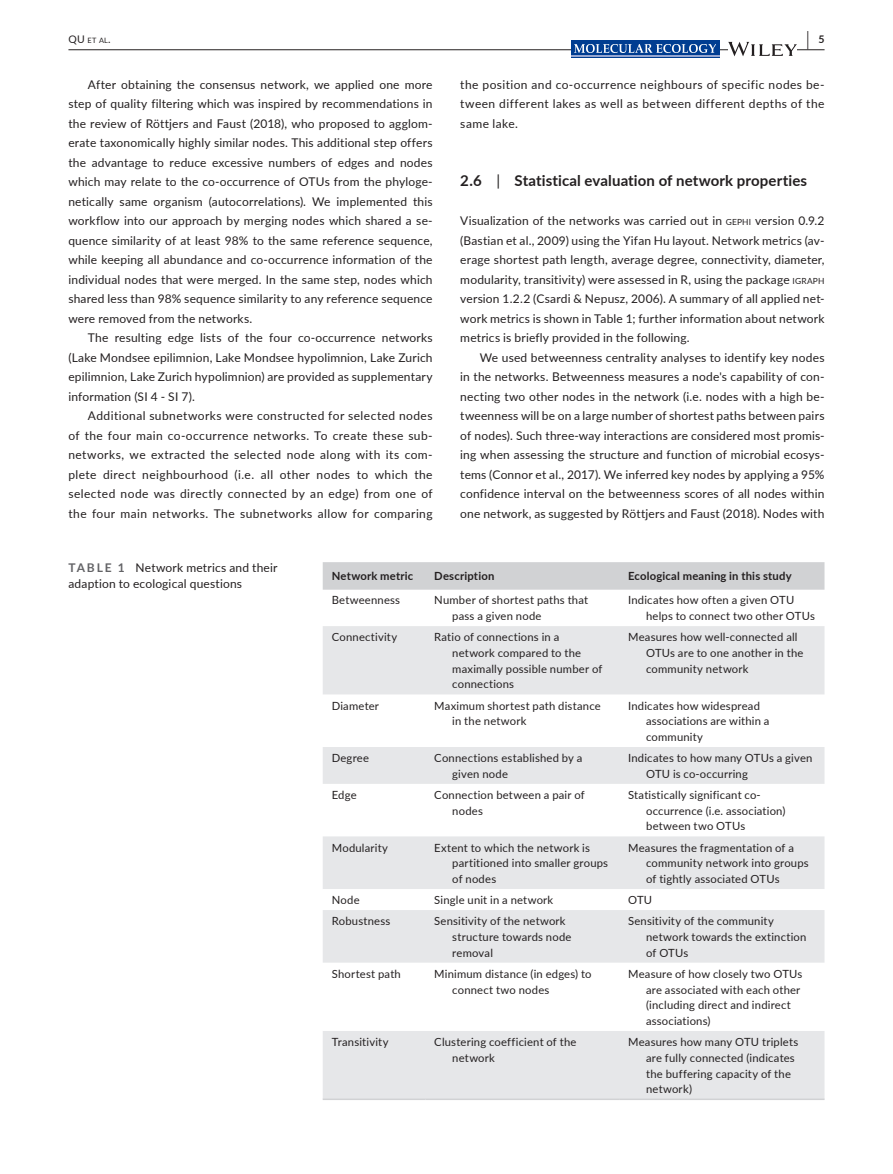
<style>
.page{position:relative;width:893px;height:1174px;background:#fff}
.page>*{position:absolute;margin:0;border:0;box-sizing:border-box;transform-origin:0 0}
.t1{font:700 19.5px "Lato";color:#231f20;scale:.43 1}
.t2{font:700 15px "Lato";letter-spacing:.005em;color:#231f20}
.t3{font:12px/19.5px "Lato";letter-spacing:.015em;color:#231f20;text-align:justify}
.t4{font:11.25px/15.8px "Lato";letter-spacing:.015em;color:#231f20}
.t5{font:700 11.25px "Lato";letter-spacing:.015em;color:#231f20}
.t6{font:7.35px "Lato";color:#231f20}
.s1{font-size:10.5px}
.s2{font-weight:400}
.s3{font-size:8.4px}
.s4{font-weight:700;color:#636366}
</style>
<div class="page">
<hr style="left:68px;top:49px;width:756px;height:1px;background:#231f20">
<div style="left:571px;top:41px;width:149px;height:17px;background:#003d91"></div>
<img style="left:575px;top:44px;width:141px;height:8px">
<hr style="left:571px;top:55px;width:149px;height:2px;background:#96a6d0">
<svg style="left:728px;top:42px;width:69px;height:14px"></svg>
<div style="left:323px;top:562px;width:501px;height:27px;background:#d1d2d4"></div>
<svg style="left:323px;top:626px;width:501px;height:472px;fill:#e6e7e9"></svg>
<hr style="left:323px;top:1098px;width:102px;height:2px;background:#d1d2d4">
<hr style="left:425px;top:1098px;width:194px;height:2px;background:#d1d2d4">
<hr style="left:619px;top:1098px;width:205px;height:2px;background:#d1d2d4">
<p class="t6" style="left:68px;top:37px;width:44px"><span class="s1">QU</span> ET AL<span class="s1">.</span></p>
<h1 class="t1" style="left:807px;top:31px;width:43px">| <sup>5</sup></h1>
<p class="t3" style="left:68px;top:74px;width:366px;text-indent:20px">After obtaining the consensus network, we applied one more step of quality filtering which was inspired by recommendations in the review of Röttjers and Faust (2018), who proposed to agglom&shy;erate taxonomically highly similar nodes. This additional step offers the advantage to reduce excessive numbers of edges and nodes which may relate to the co-occurrence of OTUs from the phyloge&shy;netically same organism (autocorrelations). We implemented this workflow into our approach by merging nodes which shared a se&shy;quence similarity of at least 98% to the same reference sequence, while keeping all abundance and co-occurrence information of the individual nodes that were merged. In the same step, nodes which shared less than 98% sequence similarity to any reference sequence were removed from the networks.</p>
<p class="t3" style="left:68px;top:327px;width:366px;text-indent:20px">The resulting edge lists of the four co-occurrence networks (Lake Mondsee epilimnion, Lake Mondsee hypolimnion, Lake Zurich epilimnion, Lake Zurich hypolimnion) are provided as supplementary information (SI 4 - SI 7).</p>
<p class="t3" style="left:68px;top:405px;width:366px;text-indent:20px">Additional subnetworks were constructed for selected nodes of the four main co-occurrence networks. To create these sub&shy;networks, we extracted the selected node along with its com&shy;plete direct neighbourhood (i.e. all other nodes to which the selected node was directly connected by an edge) from one of the four main networks. The subnetworks allow for comparing</p>
<p class="t3" style="left:460px;top:74px;width:366px">the position and co-occurrence neighbours of specific nodes be&shy;tween different lakes as well as between different depths of the same lake.</p>
<p class="t2" style="left:460px;top:170px;width:348px">2.6 <span class="s2">|</span> Statistical evaluation of network properties</p>
<p class="t3" style="left:460px;top:210px;width:366px">Visualization of the networks was carried out in <span class="s3">GEPHI</span> version 0.9.2 (Bastian et al., 2009) using the Yifan Hu layout. Network metrics (av&shy;erage shortest path length, average degree, connectivity, diameter, modularity, transitivity) were assessed in R, using the package <span class="s3">IGRAPH </span>version 1.2.2 (Csardi &amp; Nepusz, 2006). A summary of all applied net&shy;work metrics is shown in Table 1; further information about network metrics is briefly provided in the following.</p>
<p class="t3" style="left:460px;top:347px;width:366px;text-indent:20px">We used betweenness centrality analyses to identify key nodes in the networks. Betweenness measures a node's capability of con&shy;necting two other nodes in the network (i.e. nodes with a high be&shy;tweenness will be on a large number of shortest paths between pairs of nodes). Such three-way interactions are considered most promis&shy;ing when assessing the structure and function of microbial ecosys&shy;tems (Connor et al., 2017). We inferred key nodes by applying a 95% confidence interval on the betweenness scores of all nodes within one network, as suggested by Röttjers and Faust (2018). Nodes with</p>
<p class="t3" style="left:68px;top:559px;width:211px;line-height:16.5px"><span class="s4">TABLE 1</span> Network metrics and their adaption to ecological questions</p>
<p class="t5" style="left:332px;top:572px;width:83px">Network metric</p>
<p class="t5" style="left:434px;top:572px;width:62px">Description</p>
<p class="t5" style="left:628px;top:572px;width:165px">Ecological meaning in this study</p>
<p class="t4" style="left:332px;top:592px;width:70px">Betweenness</p>
<p class="t4" style="left:452px;top:592px;width:137px;text-indent:-18px">Number of shortest paths that pass a given node</p>
<p class="t4" style="left:646px;top:592px;width:170px;text-indent:-18px">Indicates how often a given OTU helps to connect two other OTUs</p>
<p class="t4" style="left:332px;top:629px;width:67px">Connectivity</p>
<p class="t4" style="left:452px;top:629px;width:152px;text-indent:-18px">Ratio of connections in a network compared to the maximally possible number of connections</p>
<p class="t4" style="left:646px;top:629px;width:159px;text-indent:-18px">Measures how well-connected all<br>OTUs are to one another in the community network</p>
<p class="t4" style="left:332px;top:697px;width:49px">Diameter</p>
<p class="t4" style="left:452px;top:697px;width:150px;text-indent:-18px">Maximum shortest path distance in the network</p>
<p class="t4" style="left:646px;top:697px;width:125px;text-indent:-18px">Indicates how widespread associations are within a community</p>
<p class="t4" style="left:332px;top:749px;width:39px">Degree</p>
<p class="t4" style="left:452px;top:749px;width:132px;text-indent:-18px">Connections established by a given node</p>
<p class="t4" style="left:646px;top:749px;width:168px;text-indent:-18px">Indicates to how many OTUs a given<br>OTU is co-occurring</p>
<p class="t4" style="left:332px;top:786px;width:26px">Edge</p>
<p class="t4" style="left:452px;top:786px;width:134px;text-indent:-18px">Connection between a pair of nodes</p>
<p class="t4" style="left:646px;top:786px;width:141px;text-indent:-18px">Statistically significant co&shy;occurrence (i.e. association) between two OTUs</p>
<p class="t4" style="left:332px;top:839px;width:58px">Modularity</p>
<p class="t4" style="left:452px;top:839px;width:157px;text-indent:-18px">Extent to which the network is partitioned into smaller groups of nodes</p>
<p class="t4" style="left:646px;top:839px;width:164px;text-indent:-18px">Measures the fragmentation of a community network into groups of tightly associated OTUs</p>
<p class="t4" style="left:332px;top:891px;width:29px">Node</p>
<p class="t4" style="left:434px;top:891px;width:121px">Single unit in a network</p>
<p class="t4" style="left:628px;top:891px;width:26px">OTU</p>
<p class="t4" style="left:332px;top:912px;width:60px">Robustness</p>
<p class="t4" style="left:452px;top:912px;width:121px;text-indent:-18px">Sensitivity of the network structure towards node removal</p>
<p class="t4" style="left:646px;top:912px;width:162px;text-indent:-18px">Sensitivity of the community network towards the extinction of OTUs</p>
<p class="t4" style="left:332px;top:965px;width:71px">Shortest path</p>
<p class="t4" style="left:452px;top:965px;width:141px;text-indent:-18px">Minimum distance (in edges) to connect two nodes</p>
<p class="t4" style="left:646px;top:965px;width:158px;text-indent:-18px">Measure of how closely two OTUs are associated with each other (including direct and indirect associations)</p>
<p class="t4" style="left:332px;top:1033px;width:58px">Transitivity</p>
<p class="t4" style="left:452px;top:1033px;width:126px;text-indent:-18px">Clustering coefficient of the network</p>
<p class="t4" style="left:646px;top:1033px;width:154px;text-indent:-18px">Measures how many OTU triplets are fully connected (indicates the buffering capacity of the network)</p>
</div>
